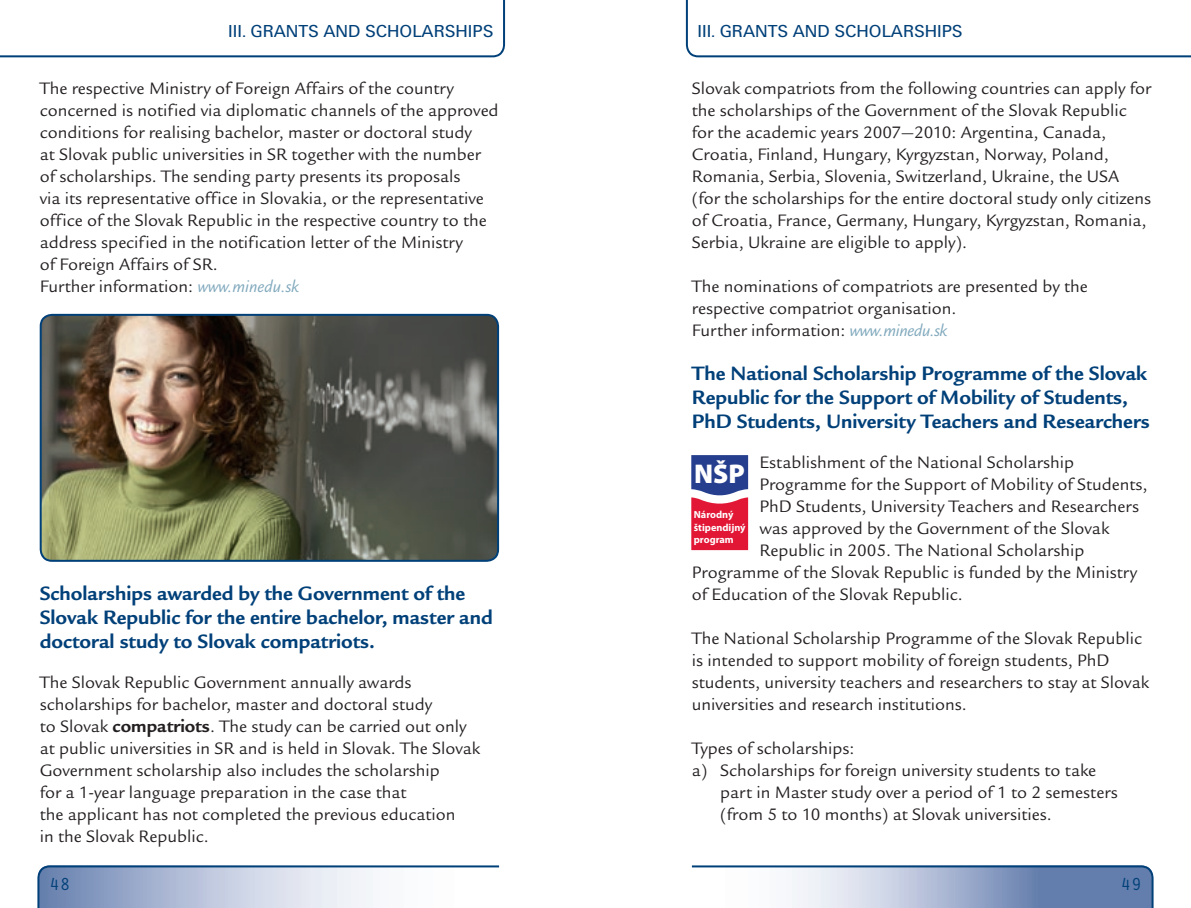
<style>
.page{position:relative;width:1191px;height:908px;background:#fff}
.page>*{position:absolute;margin:0;border:0;box-sizing:border-box;transform-origin:0 0}
.t1{font:900 27.2px "Myriad Pro";color:#fff}
.t2{font:700 20px/24px "Legacy San Itc TEE";color:#004079}
.t3{font:18px/22px "Legacy San Itc TEE";color:#231f20}
.t4{font:18px "Unitus TEE";color:#004079}
.t5{font:18px "Orator Std";color:#004079}
.t6{font:700 10.2px/12.4px "Myriad Pro";color:#fff}
.s1{font-style:italic;color:#7fa8bc}
.s2{font-weight:700}
</style>
<div class="page">
<svg style="left:0;top:0;width:505px;height:57px"></svg>
<svg style="left:37px;top:865px;width:462px;height:42px"></svg>
<svg style="left:692px;top:865px;width:461px;height:42px"></svg>
<svg style="left:686px;top:0;width:505px;height:57px"></svg>
<img style="left:40px;top:314px;width:459px;height:247px">
<svg style="left:691px;top:455px;width:57px;height:95px;background:#9a3c6b"></svg>
<p class="t4" style="left:228px;top:21px;width:266px">III. GRANTS AND SCHOLARSHIPS</p>
<p class="t3" style="left:40px;top:77px;width:460px">The respective Ministry of Foreign Affairs of the country concerned is notified via diplomatic channels of the approved conditions for realising bachelor, master or doctoral study<br>at Slovak public universities in SR together with the number of scholarships. The sending party presents its proposals<br>via its representative office in Slovakia, or the representative office of the Slovak Republic in the respective country to the address specified in the notification letter of the Ministry<br>of Foreign Affairs of SR.<br>Further information: <span class="s1">www.minedu.sk</span></p>
<p class="t2" style="left:40px;top:581px;width:454px">Scholarships awarded by the Government of the<br>Slovak Republic for the entire bachelor, master and doctoral study to Slovak compatriots.</p>
<p class="t3" style="left:40px;top:671px;width:442px">The Slovak Republic Government annually awards scholarships for bachelor, master and doctoral study<br>to Slovak <span class="s2">compatriots</span>. The study can be carried out only at public universities in SR and is held in Slovak. The Slovak Government scholarship also includes the scholarship<br>for a 1‑year language preparation in the case that<br>the applicant has not completed the previous education<br>in the Slovak Republic.</p>
<p class="t5" style="left:49px;top:870px;width:23px">48</p>
<p class="t4" style="left:697px;top:21px;width:266px">III. GRANTS AND SCHOLARSHIPS</p>
<p class="t3" style="left:692px;top:77px;width:461px">Slovak compatriots from the following countries can apply for the scholarships of the Government of the Slovak Republic for the academic years 2007—2010: Argentina, Canada, Croatia, Finland, Hungary, Kyrgyzstan, Norway, Poland, Romania, Serbia, Slovenia, Switzerland, Ukraine, the USA (for the scholarships for the entire doctoral study only citizens of Croatia, France, Germany, Hungary, Kyrgyzstan, Romania, Serbia, Ukraine are eligible to apply).</p>
<p class="t3" style="left:692px;top:275px;width:397px">The nominations of compatriots are presented by the respective compatriot organisation.<br>Further information: <span class="s1">www.minedu.sk</span></p>
<p class="t2" style="left:692px;top:361px;width:459px">The National Scholarship Programme of the Slovak<br>Republic for the Support of Mobility of Students,<br>PhD Students, University Teachers and Researchers</p>
<p class="t3" style="left:759px;top:451px;width:316px">Establishment of the National Scholarship</p>
<p class="t3" style="left:759px;top:473px;width:389px">Programme for the Support of Mobility of Students,</p>
<p class="t3" style="left:759px;top:495px;width:381px">PhD Students, University Teachers and Researchers</p>
<p class="t3" style="left:759px;top:517px;width:351px">was approved by the Government of the Slovak</p>
<p class="t3" style="left:759px;top:539px;width:327px">Republic in 2005. The National Scholarship</p>
<p class="t3" style="left:692px;top:561px;width:447px">Programme of the Slovak Republic is funded by the Ministry</p>
<p class="t3" style="left:692px;top:583px;width:272px">of Education of the Slovak Republic.</p>
<p class="t3" style="left:692px;top:627px;width:459px">The National Scholarship Programme of the Slovak Republic is intended to support mobility of foreign students, PhD students, university teachers and researchers to stay at Slovak universities and research institutions.</p>
<p class="t3" style="left:692px;top:737px;width:164px">Types of scholarships:</p>
<p class="t3" style="left:692px;top:759px;width:406px">a) Scholarships for foreign university students to take</p>
<p class="t3" style="left:720px;top:781px;width:399px">part in Master study over a period of 1 to 2 semesters</p>
<p class="t3" style="left:720px;top:803px;width:333px">(from 5 to 10 months) at Slovak universities.</p>
<p class="t1" style="left:694px;top:455px;width:52px">NŠP</p>
<p class="t6" style="left:694px;top:508px;width:53px">Národný štipendijný program</p>
<p class="t5" style="left:1120px;top:870px;width:23px">49</p>
</div>
